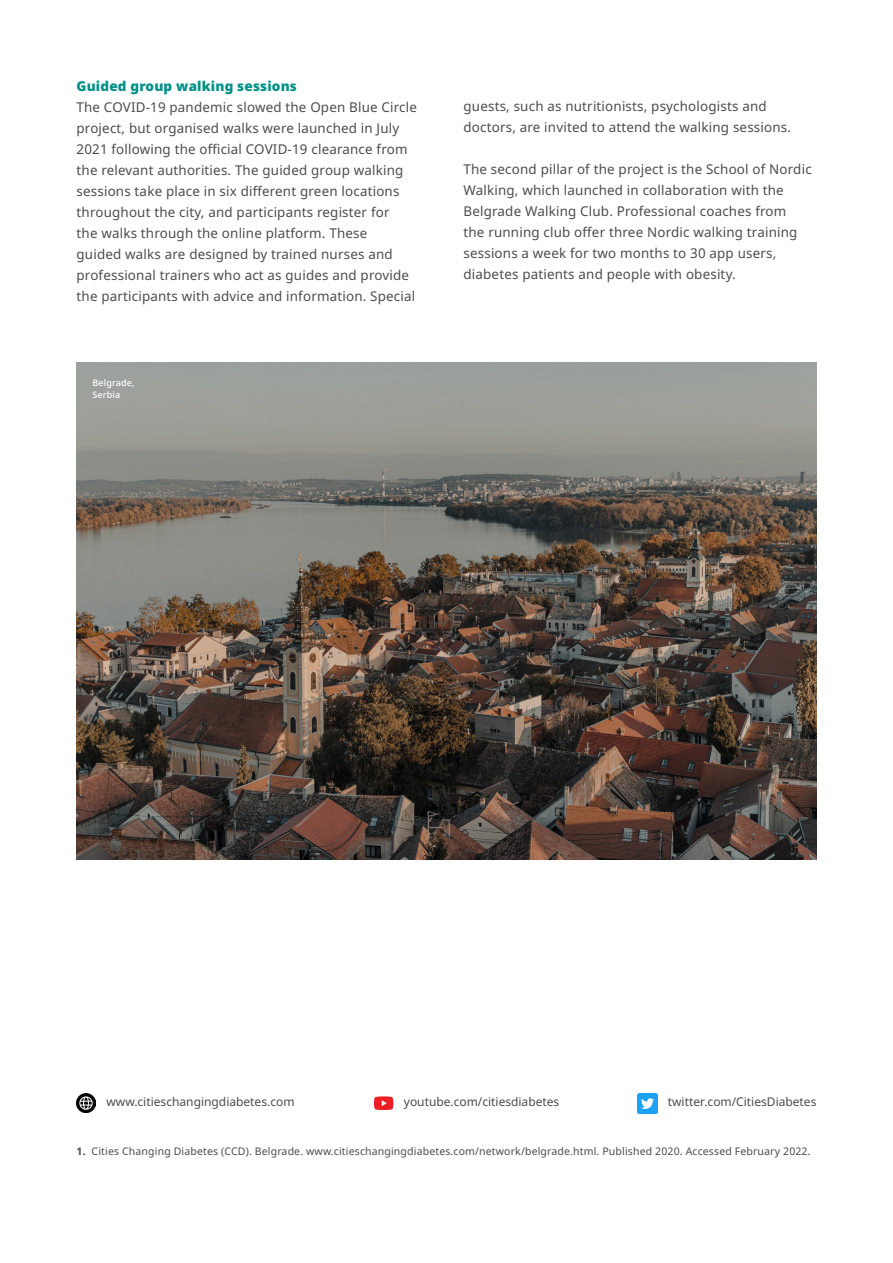
<style>
.page{position:relative;width:893px;height:1263px;background:#fff}
.page>*{position:absolute;margin:0;border:0;box-sizing:border-box;transform-origin:0 0}
.t1{font:13.5px/21px "Apis";letter-spacing:.015em;color:#4b4c4d}
.t2{font:900 13.5px "Apis";letter-spacing:.015em;color:#009188}
.t3{font:12px "Apis";color:#4b4c4d}
.t4{font:10.5px "Apis";letter-spacing:.015em;color:#4b4c4d}
.t5{font:500 9px "Apis";letter-spacing:.015em;color:#fff}
.s1{font-weight:700}
</style>
<div class="page">
<svg style="left:374px;top:1096px;width:19px;height:14px"></svg>
<img style="left:77px;top:1093px;width:19px;height:20px">
<img style="left:638px;top:1094px;width:19px;height:19px">
<img style="left:77px;top:363px;width:739px;height:496px">
<p class="t2" style="left:77px;top:76px;width:222px">Guided group walking sessions</p>
<p class="t1" style="left:77px;top:97px;width:342px">The COVID-19 pandemic slowed the Open Blue Circle project, but organised walks were launched in July 2021 following the official COVID-19 clearance from the relevant authorities. The guided group walking sessions take place in six different green locations throughout the city, and participants register for<br>the walks through the online platform. These<br>guided walks are designed by trained nurses and professional trainers who act as guides and provide the participants with advice and information. Special</p>
<p class="t1" style="left:463px;top:96px;width:329px">guests, such as nutritionists, psychologists and doctors, are invited to attend the walking sessions.</p>
<p class="t1" style="left:463px;top:159px;width:350px">The second pillar of the project is the School of Nordic Walking, which launched in collaboration with the Belgrade Walking Club. Professional coaches from<br>the running club offer three Nordic walking training sessions a week for two months to 30 app users, diabetes patients and people with obesity.</p>
<p class="t5" style="left:92px;top:376px;width:44px">Belgrade,</p>
<p class="t5" style="left:92px;top:388px;width:29px">Serbia</p>
<p class="t3" style="left:107px;top:1093px;width:190px">www.citieschangingdiabetes.com</p>
<p class="t3" style="left:404px;top:1093px;width:157px">youtube.com/citiesdiabetes</p>
<p class="t3" style="left:668px;top:1093px;width:150px">twitter.com/CitiesDiabetes</p>
<p class="t4" style="left:77px;top:1144px;width:736px"><span class="s1">1.</span> Cities Changing Diabetes (CCD). Belgrade. www.citieschangingdiabetes.com/network/belgrade.html. Published 2020. Accessed February 2022.</p>
</div>
